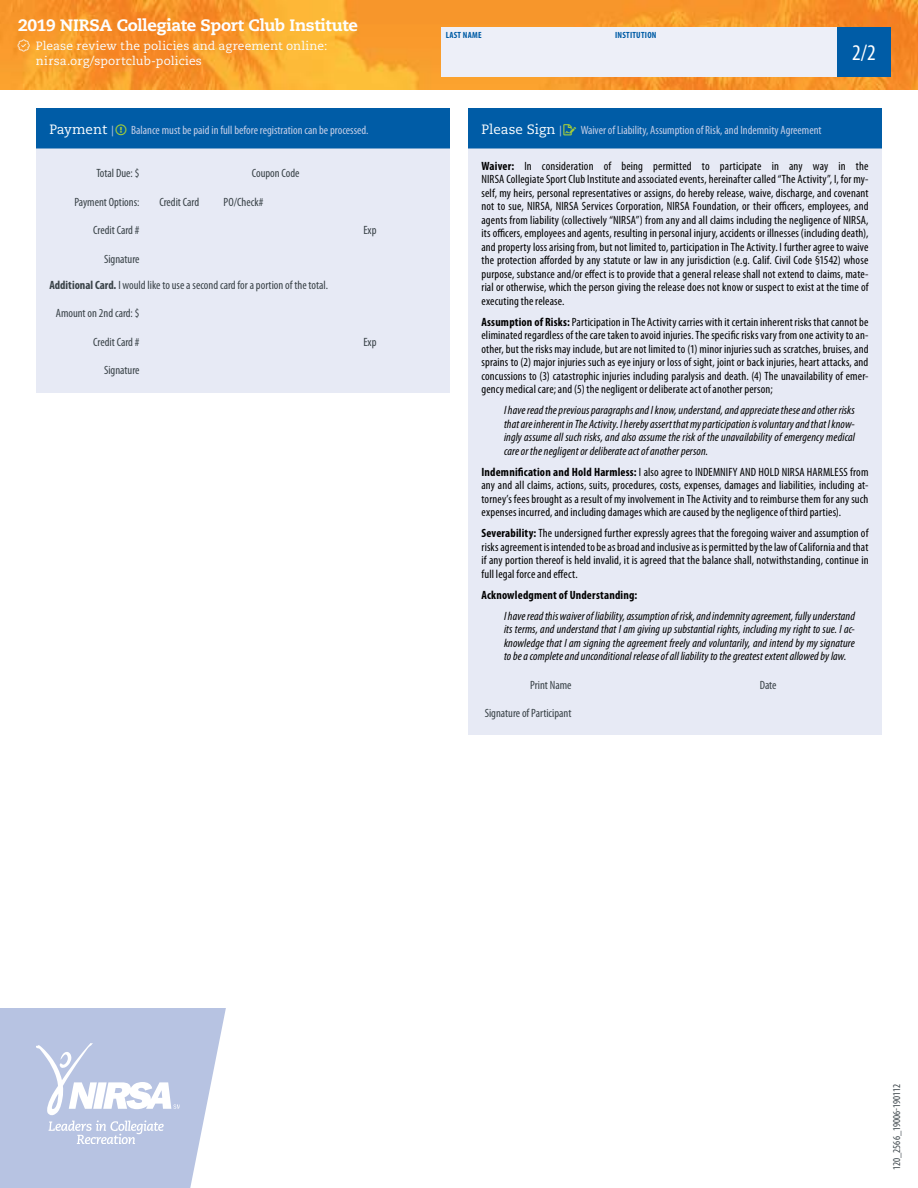
<style>
.page{position:relative;width:918px;height:1188px;background:#fff}
.page>*{position:absolute;margin:0;border:0;box-sizing:border-box;transform-origin:0 0}
.t1{font:condensed 22.5px "Myriad Pro";color:#fff}
.t2{font:800 16.5px "Caecilia";letter-spacing:-.02em;color:#fdfeff}
.t3{font:13.5px "Caecilia";color:#fafdff}
.t4{font:condensed 12px/13.5px "Myriad Pro";letter-spacing:.01em;color:#000;text-align:justify}
.t5{font:italic condensed 12px/13.5px "Myriad Pro";letter-spacing:.01em;color:#000;text-align:justify}
.t6{font:condensed 12px/26.2px "Myriad Pro";color:#394247}
.t7{font:condensed 12px "Myriad Pro";color:#c4cee7}
.t8{font:12px/15px "Caecilia";letter-spacing:.015em;color:#fafdff}
.t9{font:700 condensed 12px "Myriad Pro";letter-spacing:.015em;color:#000}
.t10{font:condensed 10.5px "Myriad Pro";color:#394247}
.t11{font:700 condensed 9px "Myriad Pro";letter-spacing:.03em;color:#005ca6}
.s1{font-weight:700}
.s2{font-family:"Caecilia";font-stretch:normal;font-size:13.5px;color:#fafdff}
.s3{color:#a6ce39}
</style>
<div class="page">
<img style="left:0;top:0;width:918px;height:90px">
<div style="left:441px;top:27px;width:450px;height:49px;background:#edeff8"></div>
<div style="left:837px;top:27px;width:54px;height:49px;background:#005ca6"></div>
<div style="left:36px;top:108px;width:414px;height:284px;background:#e7eaf5"></div>
<div style="left:36px;top:108px;width:414px;height:40px;background:#005ca6"></div>
<div style="left:468px;top:108px;width:414px;height:627px;background:#e7eaf5"></div>
<div style="left:468px;top:108px;width:414px;height:40px;background:#005ca6"></div>
<svg style="left:0;top:1008px;width:226px;height:180px;background:#c2cce6"></svg>
<svg style="left:18px;top:40px;width:12px;height:12px"></svg>
<h2 class="t2" style="left:18px;top:15px;width:341px">2019 NIRSA Collegiate Sport Club Institute</h2>
<p class="t8" style="left:36px;top:39px;width:293px">Please review the policies and agreement online: nirsa.org/sportclub-policies</p>
<p class="t3" style="left:50px;top:121px;width:59px">Payment</p>
<p class="t7" style="left:131px;top:123px;width:239px">Balance must be paid in full before registration can be processed.</p>
<p class="t6" style="left:96px;top:160px;width:45px">Total Due: $</p>
<p class="t6" style="left:252px;top:160px;width:49px">Coupon Code</p>
<p class="t6" style="left:74px;top:189px;width:67px">Payment Options:</p>
<p class="t6" style="left:159px;top:189px;width:41px">Credit Card</p>
<p class="t6" style="left:224px;top:189px;width:41px">PO/Check#</p>
<p class="t6" style="left:93px;top:217px;width:48px">Credit Card #</p>
<p class="t6" style="left:363px;top:217px;width:15px">Exp</p>
<p class="t6" style="left:49px;top:246px;width:280px;text-indent:55px">Signature<br><span class="s1">Additional Card.</span> I would like to use a second card for a portion of the total.</p>
<p class="t6" style="left:56px;top:300px;width:85px">Amount on 2nd card: $</p>
<p class="t6" style="left:93px;top:329px;width:48px">Credit Card #</p>
<p class="t6" style="left:363px;top:329px;width:15px">Exp</p>
<p class="t6" style="left:104px;top:357px;width:37px">Signature</p>
<p class="t11" style="left:446px;top:30px;width:38px">LAST NAME</p>
<p class="t11" style="left:615px;top:30px;width:43px">INSTITUTION</p>
<h1 class="t1" style="left:852px;top:41px;width:25px">2/2</h1>
<p class="t7" style="left:482px;top:123px;width:342px"><span class="s2">Please Sign</span> <span class="s3">▲</span> Waiver of Liability, Assumption of Risk, and Indemnity Agreement</p>
<p class="t4" style="left:482px;top:159px;width:389px"><span class="s1">Waiver:</span> In consideration of being permitted to participate in any way in the NIRSA Collegiate Sport Club Institute and associated events, hereinafter called “The Activity”, I, for my‑ self, my heirs, personal representatives or assigns, do hereby release, waive, discharge, and covenant not to sue, NIRSA, NIRSA Services Corporation, NIRSA Foundation, or their officers, employees, and agents from liability (collectively “NIRSA”) from any and all claims including the negligence of NIRSA, its officers, employees and agents, resulting in personal injury, accidents or illnesses (including death), and property loss arising from, but not limited to, participation in The Activity. I further agree to waive the protection afforded by any statute or law in any jurisdiction (e.g. Calif. Civil Code §1542) whose purpose, substance and/or effect is to provide that a general release shall not extend to claims, mate‑ rial or otherwise, which the person giving the release does not know or suspect to exist at the time of executing the release.</p>
<p class="t4" style="left:482px;top:315px;width:389px"><span class="s1">Assumption of Risks:</span> Participation in The Activity carries with it certain inherent risks that cannot be eliminated regardless of the care taken to avoid injuries. The specific risks vary from one activity to an‑ other, but the risks may include, but are not limited to (1) minor injuries such as scratches, bruises, and sprains to (2) major injuries such as eye injury or loss of sight, joint or back injuries, heart attacks, and concussions to (3) catastrophic injuries including paralysis and death. (4) The unavailability of emer‑ gency medical care; and (5) the negligent or deliberate act of another person;</p>
<p class="t5" style="left:504px;top:404px;width:353px">I have read the previous paragraphs and I know, understand, and appreciate these and other risks that are inherent in The Activity. I hereby assert that my participation is voluntary and that I know&shy;ingly assume all such risks, and also assume the risk of the unavailability of emergency medical care or the negligent or deliberate act of another person.</p>
<p class="t4" style="left:482px;top:465px;width:388px"><span class="s1">Indemnification and Hold Harmless:</span> I also agree to INDEMNIFY AND HOLD NIRSA HARMLESS from any and all claims, actions, suits, procedures, costs, expenses, damages and liabilities, including at‑ torney’s fees brought as a result of my involvement in The Activity and to reimburse them for any such expenses incurred, and including damages which are caused by the negligence of third parties).</p>
<p class="t4" style="left:482px;top:527px;width:389px"><span class="s1">Severability:</span> The undersigned further expressly agrees that the foregoing waiver and assumption of risks agreement is intended to be as broad and inclusive as is permitted by the law of California and that if any portion thereof is held invalid, it is agreed that the balance shall, notwithstanding, continue in full legal force and effect.</p>
<p class="t9" style="left:482px;top:588px;width:157px">Acknowledgment of Understanding:</p>
<p class="t5" style="left:504px;top:609px;width:353px">I have read this waiver of liability, assumption of risk, and indemnity agreement, fully understand its terms, and understand that I am giving up substantial rights, including my right to sue. I ac&shy;knowledge that I am signing the agreement freely and voluntarily, and intend by my signature to be a complete and unconditional release of all liability to the greatest extent allowed by law.</p>
<p class="t6" style="left:530px;top:672px;width:43px">Print Name</p>
<p class="t6" style="left:760px;top:672px;width:18px">Date</p>
<p class="t6" style="left:485px;top:700px;width:88px">Signature of Participant</p>
<p class="t10" style="left:891px;top:1170px;width:88px;rotate:-90deg">120_2566_19006-190112</p>
</div>
